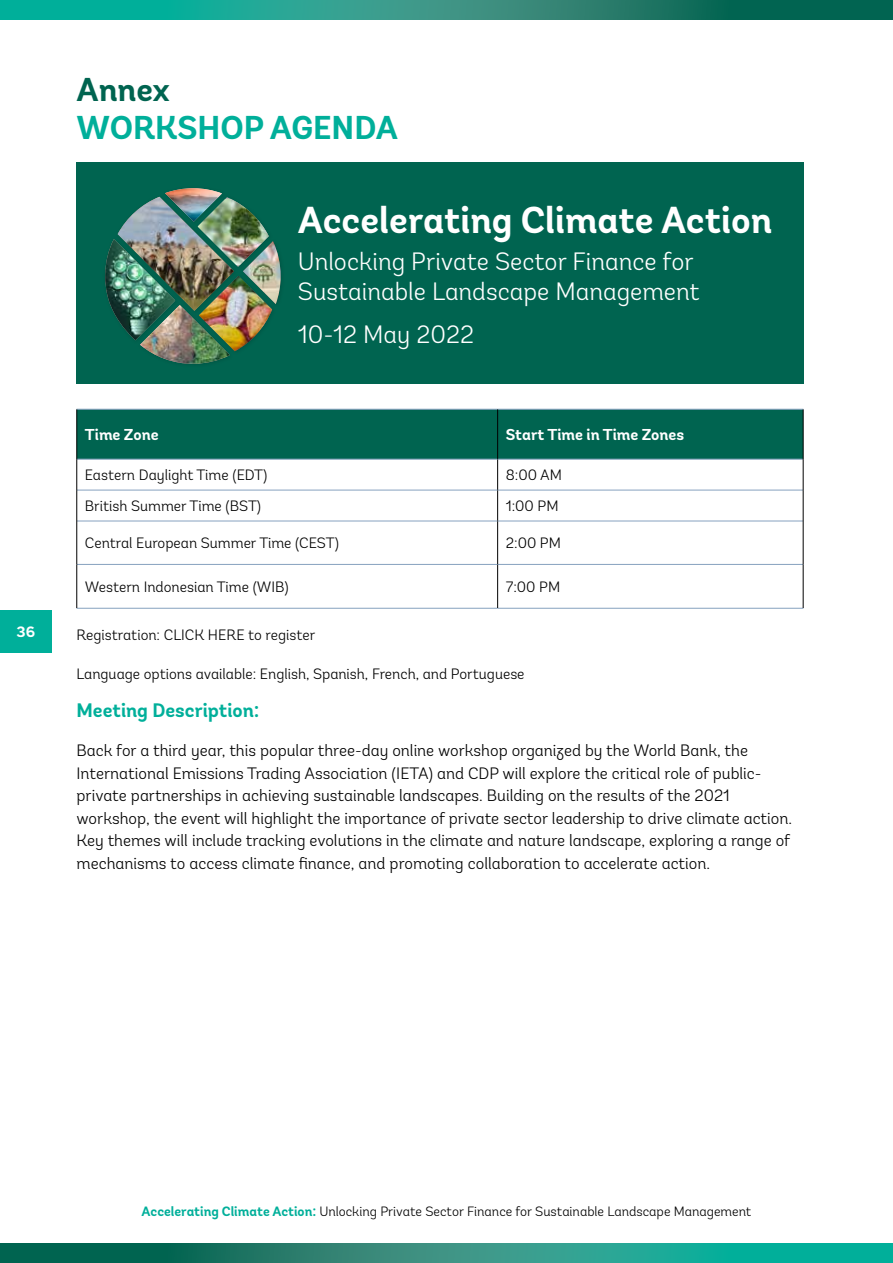
<style>
.page{position:relative;width:893px;height:1263px;background:#fff}
.page>*{position:absolute;margin:0;border:0;box-sizing:border-box;transform-origin:0 0}
.t1{font:700 37.5px "Andes";color:#fff}
.t2{font:700 33px "Andes";color:#00af9a}
.t3{font:700 33px "Andes";color:#006450}
.t4{font:300 25.05px/30.2px "Andes";color:#fff}
.t5{font:700 19.5px "Andes";color:#00af9a}
.t6{font:300 16.5px/22.5px "Andes";color:#000}
.t7{font:700 15.75px "Andes";color:#fff}
.t8{font:300 15px "Andes";color:#000}
.t9{font:700 15px "Andes";color:#fff}
.t10{font:300 13.5px "Andes";color:#000}
.s1{font-weight:700;color:#00af9a}
</style>
<div class="page">
<svg style="left:0;top:1243px;width:893px;height:20px;background:#1a8d7b"></svg>
<svg style="left:0;top:0;width:893px;height:19px;background:#1a8e7c"></svg>
<div style="left:0;top:610px;width:51px;height:43px;background:#00af9a"></div>
<div style="left:78px;top:410px;width:725px;height:49px;background:#006450"></div>
<hr style="left:77px;top:409px;width:421px;height:1px;background:#86a1bf">
<hr style="left:498px;top:409px;width:305px;height:1px;background:#86a1bf">
<hr style="left:77px;top:459px;width:421px;height:1px;background:#86a1bf">
<hr style="left:498px;top:459px;width:305px;height:1px;background:#86a1bf">
<hr style="left:77px;top:490px;width:421px;height:1px;background:#86a1bf">
<hr style="left:498px;top:490px;width:305px;height:1px;background:#86a1bf">
<hr style="left:77px;top:521px;width:421px;height:1px;background:#86a1bf">
<hr style="left:498px;top:521px;width:305px;height:1px;background:#86a1bf">
<hr style="left:77px;top:564px;width:421px;height:1px;background:#86a1bf">
<hr style="left:498px;top:564px;width:305px;height:1px;background:#86a1bf">
<hr style="left:77px;top:608px;width:421px;height:1px;background:#86a1bf">
<hr style="left:498px;top:608px;width:305px;height:1px;background:#86a1bf">
<hr style="left:77px;top:409px;width:1px;height:50px;background:#000">
<hr style="left:497px;top:409px;width:1px;height:50px;background:#000">
<hr style="left:803px;top:409px;width:1px;height:50px;background:#000">
<hr style="left:77px;top:459px;width:1px;height:31px;background:#000">
<hr style="left:497px;top:459px;width:1px;height:31px;background:#000">
<hr style="left:803px;top:459px;width:1px;height:31px;background:#000">
<hr style="left:77px;top:490px;width:1px;height:31px;background:#000">
<hr style="left:497px;top:490px;width:1px;height:31px;background:#000">
<hr style="left:803px;top:490px;width:1px;height:31px;background:#000">
<hr style="left:77px;top:521px;width:1px;height:43px;background:#000">
<hr style="left:497px;top:521px;width:1px;height:43px;background:#000">
<hr style="left:803px;top:521px;width:1px;height:43px;background:#000">
<hr style="left:77px;top:564px;width:1px;height:44px;background:#000">
<hr style="left:497px;top:565px;width:1px;height:43px;background:#000">
<hr style="left:803px;top:564px;width:1px;height:44px;background:#000">
<div style="left:77px;top:162px;width:727px;height:221px;background:#006450"></div>
<img style="left:105px;top:188px;width:167px;height:176px">
<img style="left:243px;top:241px;width:38px;height:63px">
<p class="t9" style="left:17px;top:623px;width:20px">36</p>
<h2 class="t3" style="left:77px;top:69px;width:95px">Annex</h2>
<h2 class="t2" style="left:77px;top:107px;width:323px">WORKSHOP AGENDA</h2>
<h1 class="t1" style="left:298px;top:197px;width:476px">Accelerating Climate Action</h1>
<h3 class="t4" style="left:298px;top:247px;width:403px">Unlocking Private Sector Finance for<br>Sustainable Landscape Management</h3>
<h3 class="t4" style="left:298px;top:320px;width:178px">10-12 May 2022</h3>
<p class="t7" style="left:85px;top:425px;width:75px">Time Zone</p>
<p class="t7" style="left:506px;top:425px;width:180px">Start Time in Time Zones</p>
<p class="t8" style="left:85px;top:466px;width:184px">Eastern Daylight Time (EDT)</p>
<p class="t8" style="left:506px;top:466px;width:58px">8:00 AM</p>
<p class="t8" style="left:85px;top:497px;width:178px">British Summer Time (BST)</p>
<p class="t8" style="left:506px;top:497px;width:54px">1:00 PM</p>
<p class="t8" style="left:85px;top:534px;width:256px">Central European Summer Time (CEST)</p>
<p class="t8" style="left:506px;top:534px;width:57px">2:00 PM</p>
<p class="t8" style="left:85px;top:578px;width:205px">Western Indonesian Time (WIB)</p>
<p class="t8" style="left:506px;top:578px;width:56px">7:00 PM</p>
<p class="t8" style="left:77px;top:626px;width:240px">Registration: CLICK HERE to register</p>
<p class="t8" style="left:77px;top:664px;width:450px">Language options available: English, Spanish, French, and Portuguese</p>
<p class="t5" style="left:77px;top:698px;width:185px">Meeting Description:</p>
<p class="t6" style="left:77px;top:739px;width:717px">Back for a third year, this popular three-day online workshop organized by the World Bank, the International Emissions Trading Association (IETA) and CDP will explore the critical role of public&shy;private partnerships in achieving sustainable landscapes. Building on the results of the 2021 workshop, the event will highlight the importance of private sector leadership to drive climate action.<br>Key themes will include tracking evolutions in the climate and nature landscape, exploring a range of mechanisms to access climate finance, and promoting collaboration to accelerate action.</p>
<p class="t10" style="left:142px;top:1203px;width:611px"><span class="s1">Accelerating Climate Action:</span> Unlocking Private Sector Finance for Sustainable Landscape Management</p>
</div>
